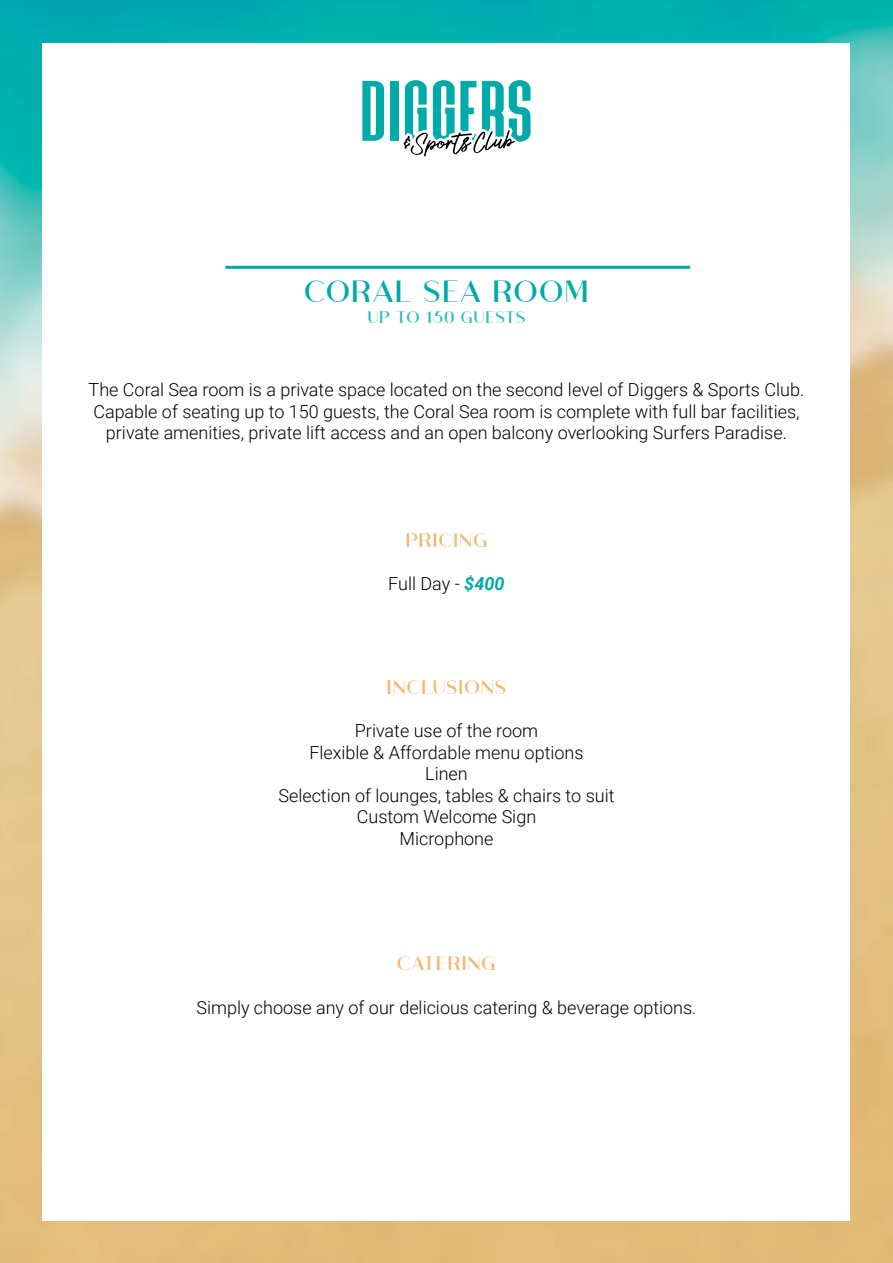
<style>
.page{position:relative;width:893px;height:1263px;background:#fff}
.page>*{position:absolute;margin:0;border:0;box-sizing:border-box;transform-origin:0 0}
.t1{font:32.7px "Athena";color:#00aaa8}
.t2{font:21px "Athena";color:#f5b76e}
.t3{font:300 18px/21.6px "Roboto";color:#000;text-align:center}
.t4{font:18px "Athena";letter-spacing:-.01em;color:#28bdbe}
.s1{font-weight:700;font-style:italic;color:#00aaa8}
</style>
<div class="page">
<img style="left:0;top:0;width:893px;height:1263px">
<div style="left:43px;top:43px;width:807px;height:1177px;background:#fff"></div>
<svg style="left:362px;top:81px;width:22px;height:60px"></svg>
<div style="left:390px;top:81px;width:8px;height:60px;background:#00aaa8"></div>
<svg style="left:404px;top:80px;width:127px;height:76px"></svg>
<hr style="left:225px;top:266px;width:465px;height:3px;background:#00aaa8">
<h1 class="t1" style="left:304px;top:269px;width:287px">CORAL SEA ROOM</h1>
<p class="t4" style="left:367px;top:305px;width:160px">UP TO 150 GUESTS</p>
<p class="t3" style="left:89px;top:378px;width:717px">The Coral Sea room is a private space located on the second level of Diggers &amp; Sports Club.<br>Capable of seating up to 150 guests, the Coral Sea room is complete with full bar facilities, private amenities, private lift access and an open balcony overlooking Surfers Paradise.</p>
<p class="t2" style="left:405px;top:525px;width:84px">PRICING</p>
<p class="t3" style="left:388px;top:572px;width:118px">Full Day - <span class="s1">$400</span></p>
<p class="t2" style="left:386px;top:672px;width:122px">INCLUSIONS</p>
<p class="t3" style="left:278px;top:719px;width:338px">Private use of the room<br>Flexible &amp; Affordable menu options<br>Linen<br>Selection of lounges, tables &amp; chairs to suit<br>Custom Welcome Sign<br>Microphone</p>
<p class="t2" style="left:397px;top:949px;width:101px">CATERING</p>
<p class="t3" style="left:196px;top:996px;width:502px">Simply choose any of our delicious catering &amp; beverage options.</p>
</div>
